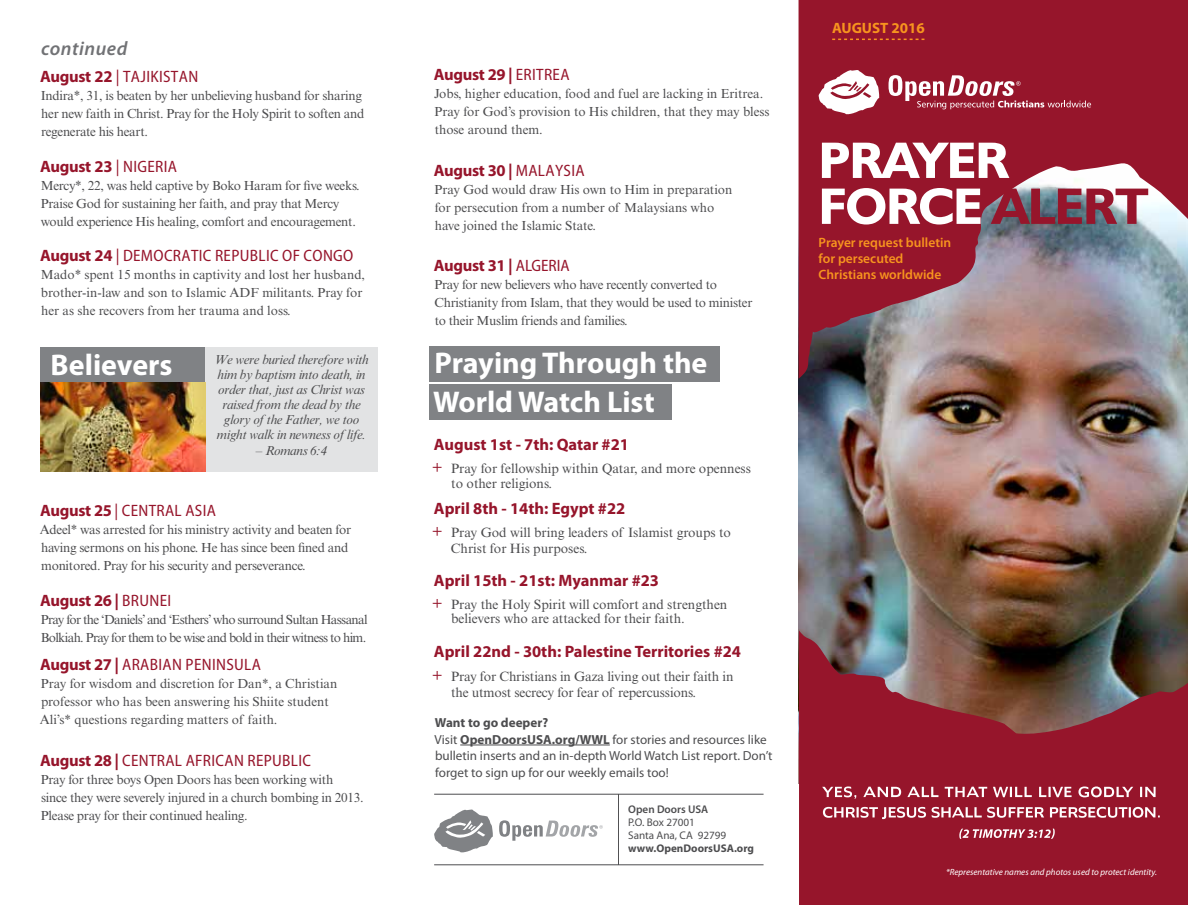
<style>
.page{position:relative;width:1188px;height:905px;background:#fff}
.page>*{position:absolute;margin:0;border:0;box-sizing:border-box;transform-origin:0 0}
.t1{font:700 30px/39px "Myriad Pro";color:#fff}
.t2{font:italic 600 19.5px "Myriad Pro";letter-spacing:.025em;color:#717275}
.t3{font:semi-condensed 16.5px "Myriad Pro";letter-spacing:.02em;color:#96152b}
.t4{font:700 16.5px "Myriad Pro";color:#96152b}
.t5{font:700 16.5px "Myriad Pro";letter-spacing:-.02em;color:#96152b}
.t6{font:700 15px "Myriad Pro";color:#f7941e}
.t7{font:13.5px/16.2px "Times New Roman MT Std";color:#4d4d4f}
.t8{font:600 13.5px/16.2px "Myriad Pro";color:#f7941e}
.t9{font:13.2px/18px "Times New Roman MT Std";letter-spacing:-.02em;color:#4d4d4f}
.t10{font:13.2px/18px "Times New Roman MT Std";color:#4d4d4f}
.t11{font:13.2px/16.5px "Myriad Pro";color:#4d4d4f}
.t12{font:italic 13.2px/15px "Times New Roman MT Std";letter-spacing:-.025em;color:#4d4d4f;text-align:center}
.t13{font:13.2px/18px "Times New Roman MT Std";letter-spacing:-.05em;color:#4d4d4f}
.t14{font:11.1px/12.9px "Myriad Pro";color:#4d4d4f}
.t15{font:700 11.1px "Myriad Pro";color:#4d4d4f}
.t16{font:600 11.1px "Myriad Pro";color:#4d4d4f}
.t17{font:italic 9px "Myriad Pro";color:#fff}
.s1{font-weight:700;font-stretch:normal}
.s2{font-weight:400;font-stretch:semi-condensed}
.s3{font-size:16.5px;color:#96152b}
.s4{font-weight:700}
</style>
<div class="page">
<img style="left:799px;top:578px;width:389px;height:52px">
<div style="left:429px;top:347px;width:291px;height:35px;background:#808285"></div>
<div style="left:429px;top:384px;width:243px;height:36px;background:#808285"></div>
<img style="left:799px;top:0;width:389px;height:578px">
<svg style="left:799px;top:630px;width:389px;height:274px;background:#862633"></svg>
<hr style="left:460px;top:744px;width:150px;height:1px;background:#4d4d4f">
<svg style="left:819px;top:70px;width:60px;height:44px"></svg>
<svg style="left:889px;top:75px;width:202px;height:34px;background:#ad495a"></svg>
<svg style="left:991px;top:188px;width:157px;height:36px;background:#925666"></svg>
<svg style="left:822px;top:188px;width:159px;height:36px"></svg>
<svg style="left:822px;top:143px;width:187px;height:35px"></svg>
<svg style="left:832px;top:39px;width:92px;height:1px"></svg>
<hr style="left:618px;top:794px;width:1px;height:70px;background:#4d4d4f">
<hr style="left:434px;top:794px;width:330px;height:1px;background:#4d4d4f">
<hr style="left:434px;top:864px;width:330px;height:1px;background:#4d4d4f">
<svg style="left:434px;top:809px;width:59px;height:43px"></svg>
<svg style="left:499px;top:820px;width:104px;height:20px"></svg>
<div style="left:205px;top:347px;width:173px;height:124px;background:#e2e3e4"></div>
<div style="left:41px;top:347px;width:164px;height:35px;background:#808285"></div>
<img style="left:40px;top:382px;width:165px;height:89px">
<svg style="left:959px;top:828px;width:96px;height:10px"></svg>
<svg style="left:823px;top:806px;width:337px;height:13px"></svg>
<svg style="left:822px;top:786px;width:334px;height:12px"></svg>
<h2 class="t2" style="left:41px;top:36px;width:88px">continued</h2>
<p class="t3" style="left:40px;top:67px;width:159px"><span class="s1">August 22</span> | TAJIKISTAN</p>
<p class="t9" style="left:41px;top:87px;width:325px">Indira*, 31, is beaten by her unbelieving husband for sharing her new faith in Christ. Pray for the Holy Spirit to soften and regenerate his heart.</p>
<p class="t5" style="left:40px;top:155px;width:138px">August 23 <span class="s2">| NIGERIA</span></p>
<p class="t9" style="left:41px;top:176px;width:320px">Mercy*, 22, was held captive by Boko Haram for five weeks.<br>Praise God for sustaining her faith, and pray that Mercy would experience His healing, comfort and encouragement.</p>
<p class="t3" style="left:40px;top:246px;width:315px"><span class="s1">August 24</span> | DEMOCRATIC REPUBLIC OF CONGO</p>
<p class="t10" style="left:41px;top:266px;width:326px">Mado* spent 15 months in captivity and lost her husband, brother-in-law and son to Islamic ADF militants. Pray for her as she recovers from her trauma and loss.</p>
<h1 class="t1" style="left:51px;top:344px;width:123px">Believers</h1>
<p class="t12" style="left:214px;top:351px;width:156px">We were buried therefore with him by baptism into death, in order that, just as Christ was raised from the dead by the glory of the Father, we too might walk in newness of life.</p>
<p class="t12" style="left:256px;top:443px;width:73px">– Romans 6:4</p>
<p class="t3" style="left:40px;top:500px;width:177px"><span class="s1">August 25</span> | CENTRAL ASIA</p>
<p class="t9" style="left:40px;top:521px;width:313px">Adeel* was arrested for his ministry activity and beaten for having sermons on his phone. He has since been fined and monitored. Pray for his security and perseverance.</p>
<p class="t5" style="left:40px;top:589px;width:132px">August 26 | <span class="s2">BRUNEI</span></p>
<p class="t13" style="left:41px;top:610px;width:328px">Pray for the ‘Daniels’ and ‘Esthers’ who surround Sultan Hassanal<br>Bolkiah. Pray for them to be wise and bold in their witness to him.</p>
<p class="t3" style="left:40px;top:654px;width:222px"><span class="s1">August 27 |</span> ARABIAN PENINSULA</p>
<p class="t10" style="left:40px;top:674px;width:299px">Pray for wisdom and discretion for Dan*, a Christian professor who has been answering his Shiite student<br>Ali’s* questions regarding matters of faith.</p>
<p class="t3" style="left:40px;top:750px;width:272px"><span class="s1">August 28 |</span> CENTRAL AFRICAN REPUBLIC</p>
<p class="t9" style="left:41px;top:770px;width:324px">Pray for three boys Open Doors has been working with<br>since they were severely injured in a church bombing in 2013.<br>Please pray for their continued healing.</p>
<p class="t5" style="left:434px;top:64px;width:137px">August 29 | <span class="s2">ERITREA</span></p>
<p class="t10" style="left:434px;top:85px;width:337px">Jobs, higher education, food and fuel are lacking in Eritrea.<br>Pray for God’s provision to His children, that they may bless those around them.</p>
<p class="t5" style="left:434px;top:159px;width:152px">August 30 | <span class="s2">MALAYSIA</span></p>
<p class="t10" style="left:435px;top:180px;width:299px">Pray God would draw His own to Him in preparation for persecution from a number of Malaysians who have joined the Islamic State.</p>
<p class="t5" style="left:434px;top:255px;width:137px">August 31 | <span class="s2">ALGERIA</span></p>
<p class="t9" style="left:435px;top:275px;width:319px">Pray for new believers who have recently converted to<br>Christianity from Islam, that they would be used to minister to their Muslim friends and families.</p>
<h1 class="t1" style="left:433px;top:342px;width:276px">Praying Through the<br>World Watch List</h1>
<p class="t4" style="left:434px;top:433px;width:197px">August 1st - 7th: Qatar #21</p>
<p class="t7" style="left:451px;top:461px;width:301px;line-height:15px;text-indent:-19px"><span class="s3">+</span> Pray for fellowship within Qatar, and more openness to other religions.</p>
<p class="t4" style="left:434px;top:497px;width:193px">April 8th - 14th: Egypt #22</p>
<p class="t7" style="left:451px;top:524px;width:282px;text-indent:-19px"><span class="s3">+</span> Pray God will bring leaders of Islamist groups to<br>Christ for His purposes.</p>
<p class="t4" style="left:434px;top:569px;width:227px">April 15th - 21st: Myanmar #23</p>
<p class="t7" style="left:451px;top:598px;width:278px;line-height:13.5px;text-indent:-19px"><span class="s3">+</span> Pray the Holy Spirit will comfort and strengthen believers who are attacked for their faith.</p>
<p class="t4" style="left:434px;top:641px;width:309px">April 22nd - 30th: Palestine Territories #24</p>
<p class="t7" style="left:451px;top:668px;width:284px;text-indent:-19px"><span class="s3">+</span> Pray for Christians in Gaza living out their faith in the utmost secrecy for fear of repercussions.</p>
<p class="t11" style="left:435px;top:714px;width:339px"><span class="s4">Want to go deeper?<br></span>Visit <span class="s4">OpenDoorsUSA.org/WWL</span> for stories and resources like bulletin inserts and an in-depth World Watch List report. Don’t forget to sign up for our weekly emails too!</p>
<p class="t16" style="left:628px;top:802px;width:82px">Open Doors USA</p>
<p class="t14" style="left:628px;top:815px;width:100px">P.O. Box 27001<br>Santa Ana, CA 92799</p>
<p class="t15" style="left:628px;top:840px;width:127px">www.OpenDoorsUSA.org</p>
<p class="t6" style="left:832px;top:18px;width:94px">AUGUST 2016</p>
<p class="t8" style="left:819px;top:233px;width:134px">Prayer request bulletin for persecuted<br>Christians worldwide</p>
<p class="t17" style="left:946px;top:866px;width:212px">*Representative names and photos used to protect identity.</p>
</div>
